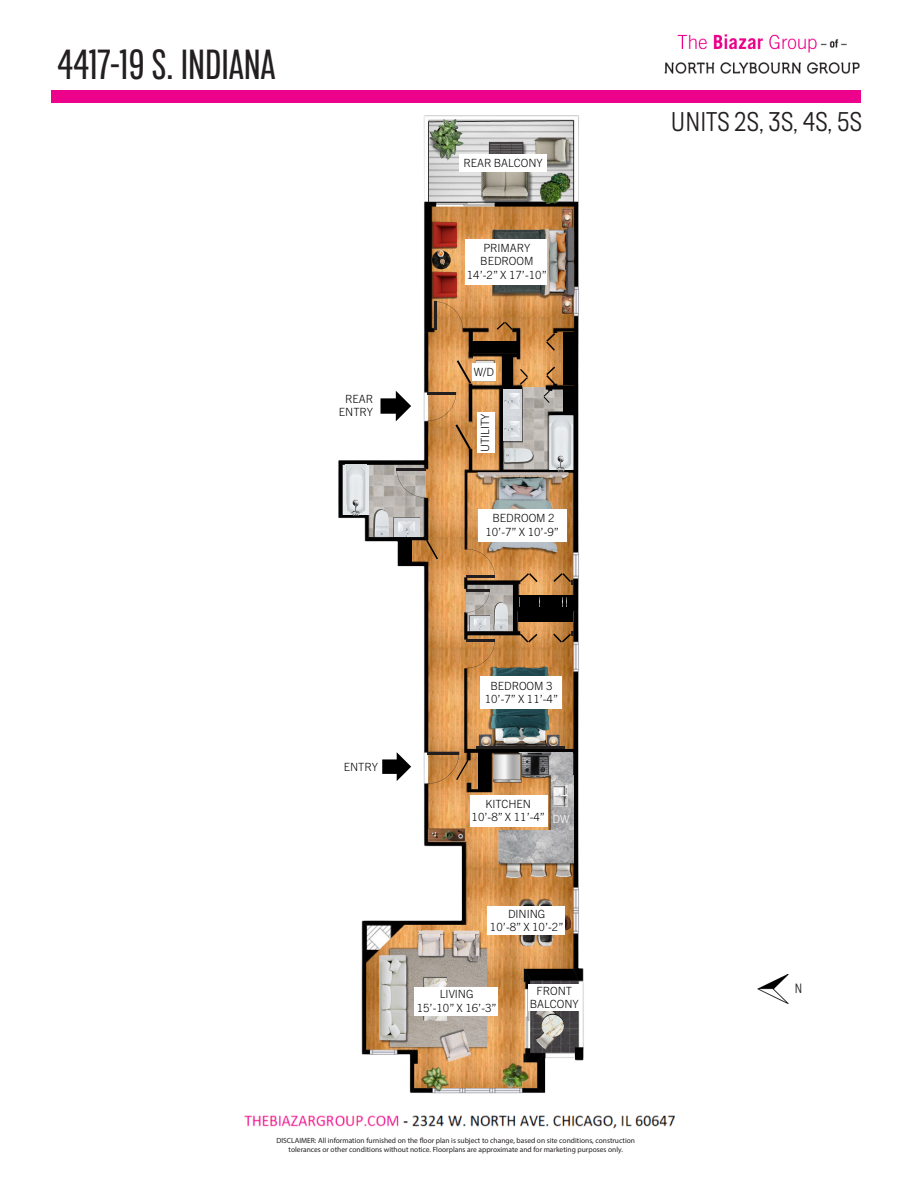
<style>
.page{position:relative;width:918px;height:1188px;background:#fff}
.page>*{position:absolute;margin:0;border:0;box-sizing:border-box;transform-origin:0 0}
.t1{font:500 condensed 42px "Lorimer No 2";color:#231f20}
.t2{font:300 27px "Lorimer No 2";color:#231f20}
.t3{font:300 13.5px "Lorimer No 2";color:#231f20}
.t4{font:300 11.4px/13.6px "Trade Gothic Next LT Pro";color:#000;text-align:center}
.t5{font:300 11.4px "Trade Gothic Next LT Pro";color:#fff}
.t6{font:7.5px/9px "Myriad Pro";color:#231f20;text-align:center}
</style>
<div class="page">
<img style="left:758px;top:975px;width:30px;height:28px">
<div style="left:51px;top:90px;width:810px;height:13px;background:#ed028c"></div>
<img style="left:664px;top:34px;width:196px;height:40px">
<img style="left:244px;top:1115px;width:431px;height:14px">
<img style="left:338px;top:115px;width:246px;height:979px">
<svg style="left:381px;top:391px;width:30px;height:30px"></svg>
<svg style="left:382px;top:752px;width:29px;height:29px"></svg>
<img style="left:551px;top:753px;width:22px;height:23px">
<img style="left:555px;top:866px;width:18px;height:11px">
<img style="left:530px;top:866px;width:18px;height:12px">
<img style="left:505px;top:866px;width:18px;height:13px">
<img style="left:522px;top:753px;width:29px;height:27px">
<svg style="left:520px;top:756px;width:2px;height:27px"></svg>
<img style="left:549px;top:776px;width:24px;height:55px">
<img style="left:554px;top:786px;width:15px;height:20px">
<img style="left:498px;top:831px;width:75px;height:35px">
<img style="left:498px;top:893px;width:76px;height:57px">
<img style="left:384px;top:946px;width:103px;height:104px">
<img style="left:375px;top:950px;width:36px;height:98px">
<img style="left:418px;top:928px;width:62px;height:37px">
<img style="left:423px;top:976px;width:23px;height:44px">
<img style="left:433px;top:1020px;width:39px;height:44px">
<img style="left:496px;top:1055px;width:40px;height:39px">
<img style="left:414px;top:1057px;width:42px;height:37px">
<img style="left:534px;top:1010px;width:25px;height:40px">
<img style="left:542px;top:1014px;width:22px;height:22px;border-radius:11px">
<img style="left:542px;top:1015px;width:22px;height:22px;border-radius:11px">
<img style="left:478px;top:734px;width:8px;height:2px">
<img style="left:486px;top:660px;width:64px;height:96px">
<svg style="left:547px;top:735px;width:13px;height:12px"></svg>
<hr style="left:476px;top:747px;width:88px;height:2px;background:#24211f">
<img style="left:474px;top:473px;width:95px;height:82px">
<svg style="left:396px;top:469px;width:30px;height:29px"></svg>
<hr style="left:397px;top:469px;width:29px;height:2px;background:#231f20">
<svg style="left:427px;top:752px;width:43px;height:32px"></svg>
<hr style="left:427px;top:752px;width:32px;height:3px;background:#231f20">
<svg style="left:466px;top:639px;width:29px;height:29px"></svg>
<hr style="left:466px;top:640px;width:29px;height:2px;background:#231f20">
<svg style="left:466px;top:549px;width:29px;height:26px"></svg>
<hr style="left:466px;top:575px;width:29px;height:3px;background:#231f20">
<svg style="left:437px;top:302px;width:26px;height:28px"></svg>
<hr style="left:435px;top:302px;width:2px;height:28px;background:#231f20">
<svg style="left:564px;top:332px;width:11px;height:84px"></svg>
<svg style="left:518px;top:572px;width:21px;height:12px"></svg>
<svg style="left:518px;top:632px;width:21px;height:12px"></svg>
<svg style="left:552px;top:631px;width:21px;height:13px"></svg>
<svg style="left:552px;top:572px;width:22px;height:13px"></svg>
<svg style="left:545px;top:332px;width:12px;height:20px"></svg>
<svg style="left:543px;top:365px;width:14px;height:39px"></svg>
<img style="left:373px;top:508px;width:16px;height:32px">
<img style="left:393px;top:518px;width:26px;height:20px">
<img style="left:394px;top:519px;width:25px;height:18px">
<img style="left:493px;top:602px;width:16px;height:31px">
<img style="left:469px;top:616px;width:21px;height:15px">
<img style="left:470px;top:617px;width:20px;height:14px">
<img style="left:501px;top:447px;width:33px;height:18px">
<img style="left:544px;top:415px;width:30px;height:54px">
<img style="left:556px;top:456px;width:11px;height:15px">
<img style="left:346px;top:465px;width:22px;height:49px">
<img style="left:343px;top:465px;width:3px;height:49px">
<svg style="left:402px;top:538px;width:11px;height:26px"></svg>
<img style="left:562px;top:209px;width:11px;height:18px">
<img style="left:562px;top:299px;width:11px;height:15px">
<img style="left:492px;top:227px;width:84px;height:72px">
<svg style="left:466px;top:591px;width:24px;height:21px"></svg>
<hr style="left:466px;top:589px;width:24px;height:2px;background:#231f20">
<img style="left:430px;top:120px;width:33px;height:40px">
<img style="left:482px;top:134px;width:90px;height:76px">
<img style="left:351px;top:499px;width:11px;height:16px">
<img style="left:503px;top:388px;width:20px;height:54px">
<img style="left:504px;top:390px;width:18px;height:51px">
<svg style="left:427px;top:392px;width:46px;height:60px"></svg>
<hr style="left:427px;top:392px;width:29px;height:3px;background:#231f20">
<svg style="left:425px;top:538px;width:15px;height:23px"></svg>
<svg style="left:455px;top:342px;width:74px;height:44px"></svg>
<svg style="left:495px;top:321px;width:19px;height:10px"></svg>
<div style="left:518px;top:595px;width:56px;height:27px;background:#000"></div>
<svg style="left:478px;top:736px;width:42px;height:55px"></svg>
<img style="left:427px;top:828px;width:39px;height:13px">
<img style="left:430px;top:221px;width:28px;height:29px">
<img style="left:431px;top:251px;width:19px;height:18px;border-radius:9px">
<img style="left:432px;top:251px;width:19px;height:18px;border-radius:9px">
<svg style="left:438px;top:251px;width:7px;height:13px"></svg>
<img style="left:430px;top:271px;width:28px;height:28px">
<div style="left:487px;top:907px;width:78px;height:28px;background:#fff"></div>
<div style="left:528px;top:984px;width:54px;height:26px;background:#fff"></div>
<div style="left:470px;top:796px;width:77px;height:31px;background:#fff"></div>
<div style="left:480px;top:677px;width:81px;height:32px;background:#fff"></div>
<div style="left:478px;top:509px;width:88px;height:33px;background:#fff"></div>
<div style="left:466px;top:239px;width:81px;height:45px;background:#fff"></div>
<div style="left:459px;top:154px;width:88px;height:18px;background:#fff"></div>
<div style="left:477px;top:412px;width:17px;height:41px;background:#fff"></div>
<div style="left:473px;top:364px;width:23px;height:17px;background:#fff"></div>
<div style="left:415px;top:987px;width:83px;height:28px;background:#fff"></div>
<h1 class="t1" style="left:58px;top:41px;width:219px">4417-19 S. INDIANA</h1>
<p class="t4" style="left:339px;top:391px;width:36px">REAR<br>ENTRY</p>
<p class="t4" style="left:463px;top:155px;width:81px">REAR BALCONY</p>
<p class="t4" style="left:467px;top:240px;width:82px">PRIMARY<br>BEDROOM<br>14’-2” X 17’-10”</p>
<p class="t4" style="left:474px;top:364px;width:22px">W/D</p>
<p class="t4" style="left:478px;top:452px;width:40px;rotate:-90deg">UTILITY</p>
<p class="t4" style="left:485px;top:511px;width:75px">BEDROOM 2<br>10’-7” X 10’-9”</p>
<p class="t2" style="left:671px;top:107px;width:193px">UNITS 2S, 3S, 4S, 5S</p>
<p class="t4" style="left:344px;top:759px;width:36px">ENTRY</p>
<p class="t4" style="left:485px;top:678px;width:75px">BEDROOM 3<br>10’-7” X 11’-4”</p>
<p class="t4" style="left:472px;top:796px;width:75px">KITCHEN<br>10’-8” X 11’-4”</p>
<p class="t5" style="left:553px;top:811px;width:18px">DW</p>
<p class="t4" style="left:490px;top:906px;width:75px">DINING<br>10’-8” X 10’-2”</p>
<p class="t4" style="left:417px;top:986px;width:82px">LIVING<br>15’-10” X 16’-3”</p>
<p class="t4" style="left:530px;top:983px;width:50px">FRONT<br>BALCONY</p>
<p class="t6" style="left:276px;top:1136px;width:360px">DISCLAIMER: All information furnished on the floor plan is subject to change, based on site conditions, construction tolerances or other conditions without notice. Floorplans are approximate and for marketing purposes only.</p>
<h3 class="t3" style="left:795px;top:981px;width:9px">N</h3>
</div>
